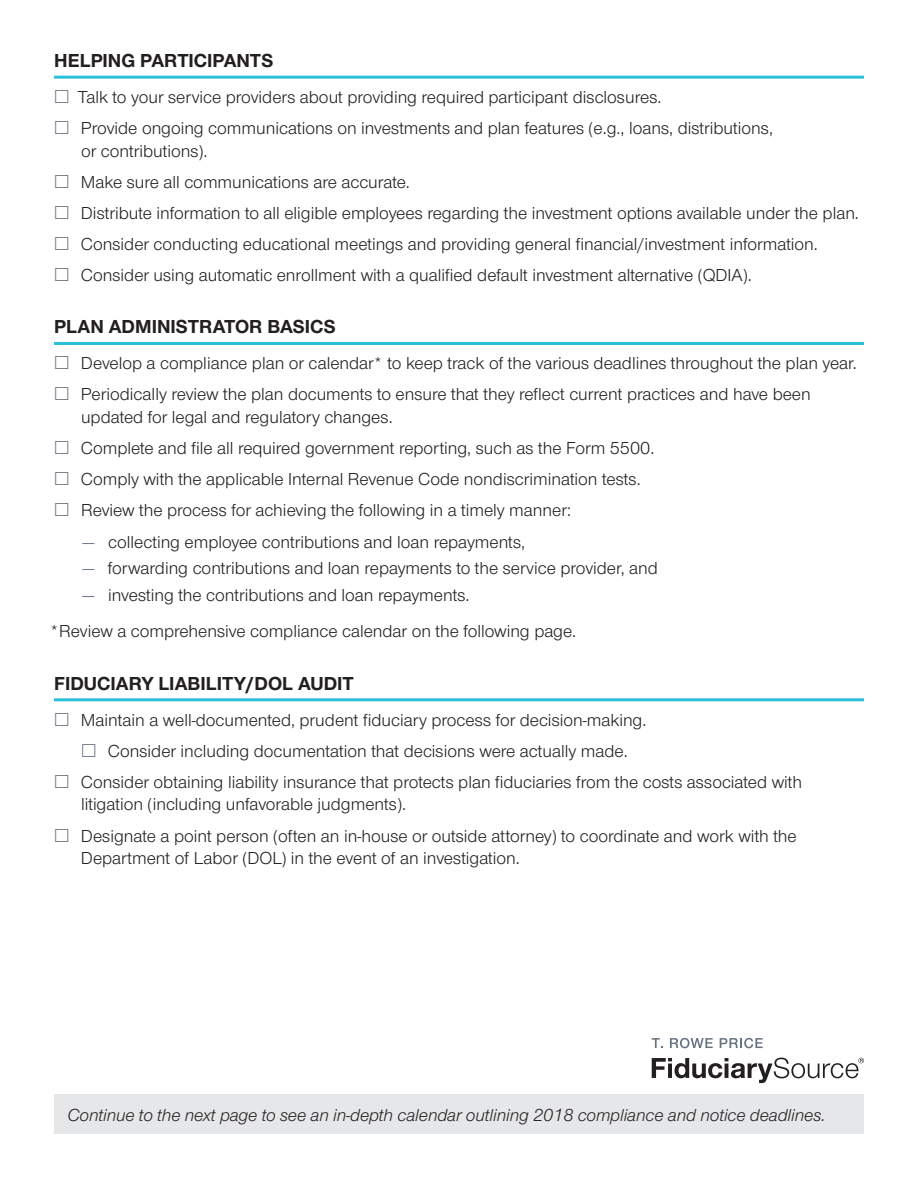
<style>
.page{position:relative;width:918px;height:1188px;background:#fff}
.page>*{position:absolute;margin:0;border:0;box-sizing:border-box;transform-origin:0 0}
.t1{font:700 19.5px "Nimbus Sans Novus";color:#231f20}
.t2{font:18px/31.2px "Nimbus Sans Novus";color:#231f20}
.t3{font:italic 18px "Nimbus Sans Novus";letter-spacing:-.005em;color:#231f20}
.s1{color:#65717f}
</style>
<div class="page">
<hr style="left:54px;top:76px;width:810px;height:3px;background:#29c0da">
<hr style="left:54px;top:342px;width:810px;height:3px;background:#29c0da">
<hr style="left:54px;top:698px;width:810px;height:3px;background:#29c0da">
<div style="left:54px;top:1095px;width:810px;height:39px;background:#e6e7e9"></div>
<svg style="left:652px;top:1038px;width:11px;height:10px"></svg>
<svg style="left:670px;top:1038px;width:43px;height:10px"></svg>
<svg style="left:720px;top:1038px;width:43px;height:10px"></svg>
<svg style="left:652px;top:1058px;width:212px;height:25px"></svg>
<p class="t1" style="left:54px;top:47px;width:221px">HELPING PARTICIPANTS</p>
<p class="t2" style="left:78px;top:81px;width:697px">Talk to your service providers about providing required participant disclosures.<br>Provide ongoing communications on investments and plan features (e.g., loans, distributions,</p>
<p class="t2" style="left:81px;top:134px;width:780px">or contributions).<br>Make sure all communications are accurate.<br>Distribute information to all eligible employees regarding the investment options available under the plan.<br>Consider conducting educational meetings and providing general financial/investment information.<br>Consider using automatic enrollment with a qualified default investment alternative (QDIA).</p>
<p class="t1" style="left:54px;top:314px;width:283px">PLAN ADMINISTRATOR BASICS</p>
<p class="t2" style="left:81px;top:347px;width:777px">Develop a compliance plan or calendar* to keep track of the various deadlines throughout the plan year.<br>Periodically review the plan documents to ensure that they reflect current practices and have been</p>
<p class="t2" style="left:81px;top:401px;width:575px">updated for legal and regulatory changes.<br>Complete and file all required government reporting, such as the Form 5500.<br>Comply with the applicable Internal Revenue Code nondiscrimination tests.<br>Review the process for achieving the following in a timely manner:</p>
<p class="t2" style="left:83px;top:525px;width:444px"><span class="s1">—</span> collecting employee contributions and loan repayments,</p>
<p class="t2" style="left:83px;top:552px;width:577px"><span class="s1">—</span> forwarding contributions and loan repayments to the service provider, and</p>
<p class="t2" style="left:49px;top:577px;width:528px;line-height:36px;text-indent:33px"><span class="s1">—</span> investing the contributions and loan repayments.<br>*Review a comprehensive compliance calendar on the following page.</p>
<p class="t1" style="left:54px;top:670px;width:301px">FIDUCIARY LIABILITY/DOL AUDIT</p>
<p class="t2" style="left:81px;top:704px;width:567px">Maintain a well-documented, prudent fiduciary process for decision-making.</p>
<p class="t2" style="left:108px;top:735px;width:521px">Consider including documentation that decisions were actually made.</p>
<p class="t2" style="left:81px;top:766px;width:723px">Consider obtaining liability insurance that protects plan fiduciaries from the costs associated with</p>
<p class="t2" style="left:81px;top:788px;width:717px">litigation (including unfavorable judgments).<br>Designate a point person (often an in-house or outside attorney) to coordinate and work with the</p>
<p class="t2" style="left:81px;top:842px;width:440px">Department of Labor (DOL) in the event of an investigation.</p>
<p class="t3" style="left:68px;top:1102px;width:759px">Continue to the next page to see an in-depth calendar outlining 2018 compliance and notice deadlines.</p>
</div>
